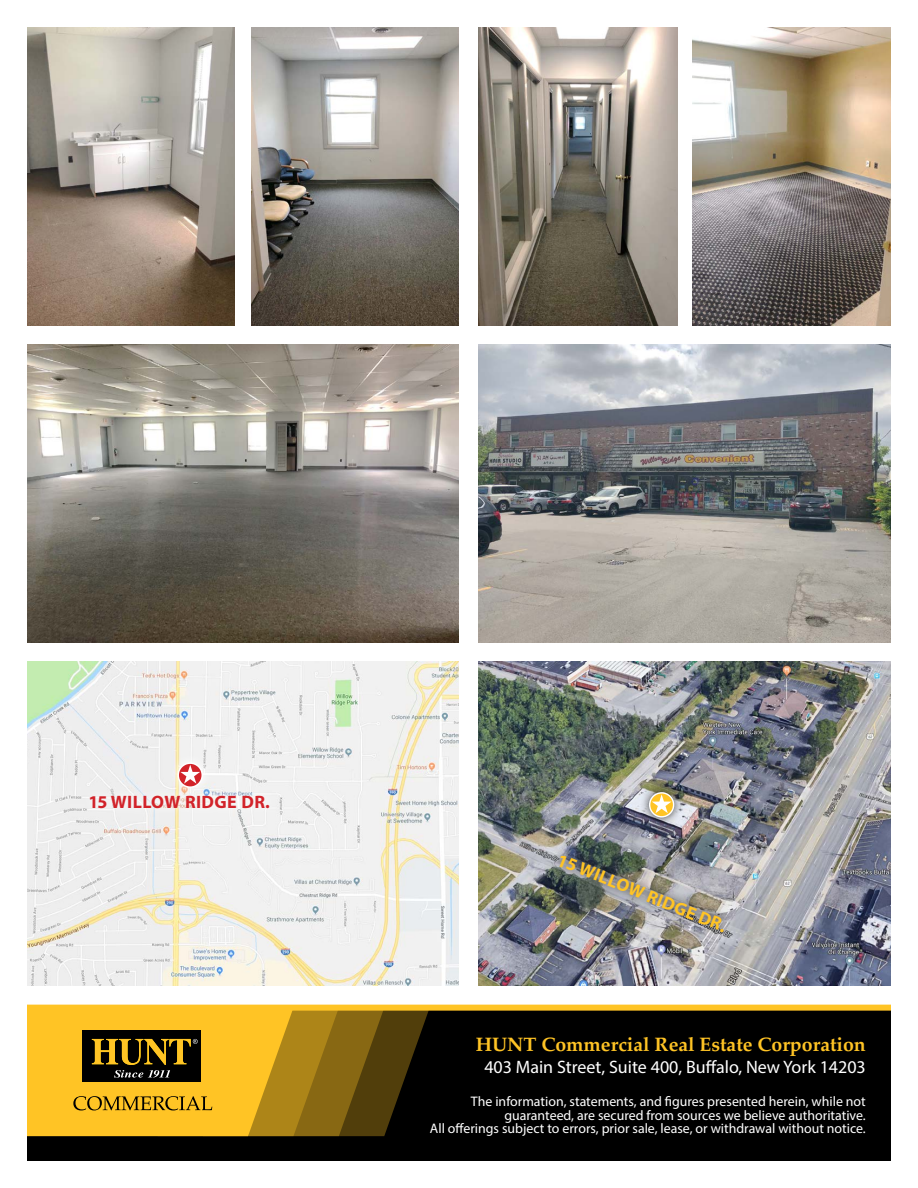
<style>
.page{position:relative;width:918px;height:1188px;background:#fff}
.page>*{position:absolute;margin:0;border:0;box-sizing:border-box;transform-origin:0 0}
.t1{font:700 19.5px "Palatino";color:#ffc425}
.t2{font:18px "Myriad Pro";color:#fff}
.t3{font:700 18px "Myriad Pro";letter-spacing:.02em;color:#d2232a}
.t4{font:700 18px "Myriad Pro";color:#ffc425}
.t5{font:13.8px/13.5px "Myriad Pro";color:#fff;text-align:right}
</style>
<div class="page">
<div style="left:27px;top:1008px;width:864px;height:153px;background:#000"></div>
<div style="left:27px;top:1005px;width:864px;height:6px;background:#ffc425"></div>
<svg style="left:27px;top:1010px;width:403px;height:126px"></svg>
<img style="left:27px;top:661px;width:432px;height:325px">
<img style="left:478px;top:661px;width:413px;height:324px">
<img style="left:478px;top:344px;width:413px;height:298px">
<img style="left:27px;top:344px;width:432px;height:298px">
<img style="left:251px;top:27px;width:208px;height:298px">
<img style="left:692px;top:27px;width:199px;height:298px">
<img style="left:27px;top:27px;width:208px;height:298px">
<img style="left:478px;top:27px;width:199px;height:298px">
<svg style="left:82px;top:786px;width:196px;height:32px;fill:#f1f1f1"></svg>
<img style="left:546px;top:841px;width:193px;height:103px">
<svg style="left:168px;top:753px;width:44px;height:44px"></svg>
<svg style="left:178px;top:762px;width:25px;height:26px"></svg>
<svg style="left:179px;top:764px;width:23px;height:22px"></svg>
<div style="left:640px;top:783px;width:43px;height:44px;background:#000;opacity:.75"></div>
<svg style="left:649px;top:792px;width:25px;height:26px"></svg>
<svg style="left:650px;top:794px;width:23px;height:22px"></svg>
<h2 class="t3" style="left:89px;top:790px;width:183px">15 WILLOW RIDGE DR.</h2>
<h2 class="t4" style="left:563px;top:848px;width:182px;rotate:22deg">15 WILLOW RIDGE DR.</h2>
<h1 class="t1" style="left:476px;top:1028px;width:391px">HUNT Commercial Real Estate Corporation</h1>
<h2 class="t2" style="left:484px;top:1056px;width:383px">403 Main Street, Suite 400, Buffalo, New York 14203</h2>
<p class="t5" style="left:430px;top:1095px;width:437px">The information, statements, and figures presented herein, while not guaranteed, are secured from sources we believe authoritative.<br>All offerings subject to errors, prior sale, lease, or withdrawal without notice.</p>
</div>
